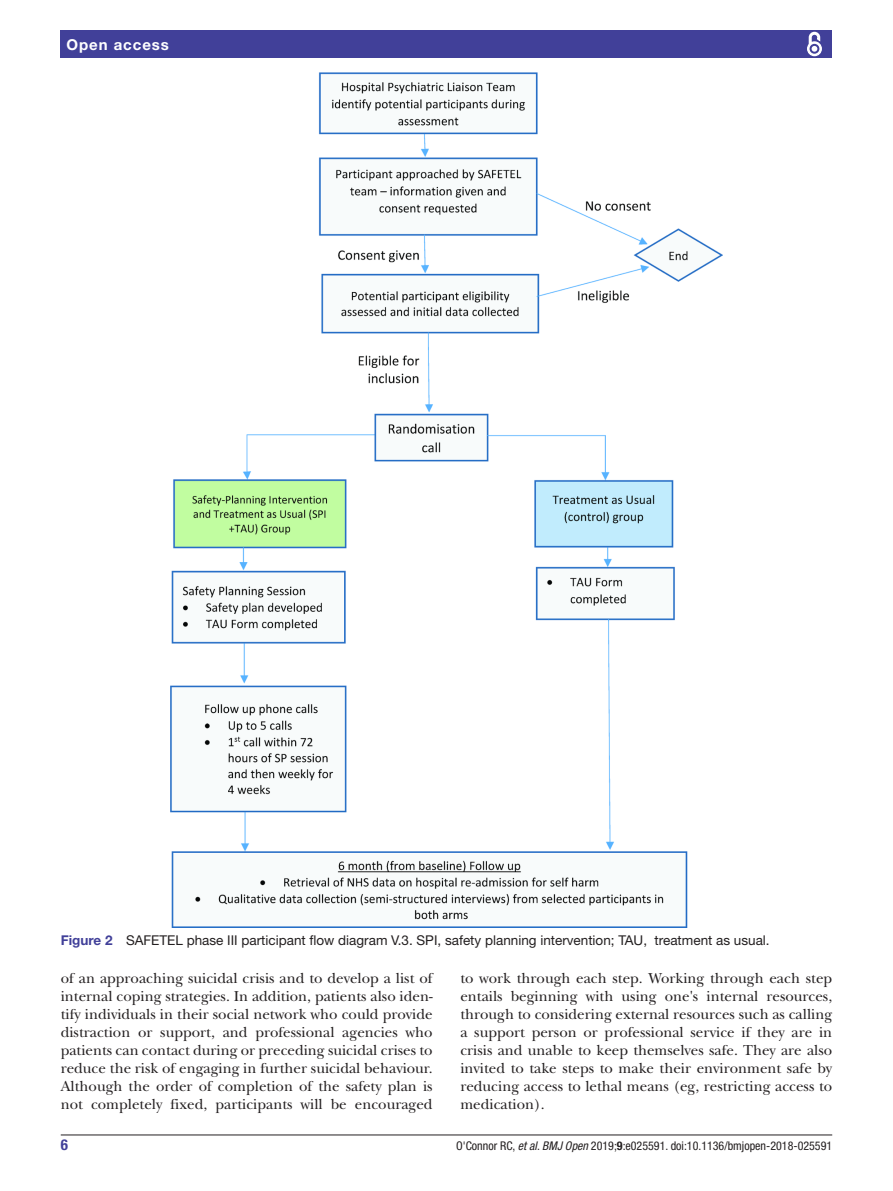
<style>
.page{position:relative;width:893px;height:1191px;background:#fff}
.page>*{position:absolute;margin:0;border:0;box-sizing:border-box;transform-origin:0 0}
.t1{font:15px/18px "New Baskerville";color:#231f20;text-align:justify}
.t2{font:700 15px "Helvetica Neue LT Std";letter-spacing:.065em;color:#fff}
.t3{font:700 condensed 15px "Helvetica Neue LT Std";color:#414099}
.t4{font:13.5px "Helvetica Neue LT Std";color:#231f20}
.t5{font:condensed 12px "Helvetica Neue LT Std";color:#231f20}
.s1{font-weight:700;color:#414099}
.s2{font-style:italic}
.s3{font-weight:700}
</style>
<div class="page">
<hr style="left:61px;top:1134px;width:771px;height:1px;background:#231f20">
<div style="left:61px;top:31px;width:771px;height:27px;background:#414099"></div>
<svg style="left:807px;top:31px;width:15px;height:26px"></svg>
<img style="left:170px;top:73px;width:553px;height:854px">
<p class="t2" style="left:66px;top:35px;width:104px">Open access</p>
<p class="t4" style="left:61px;top:932px;width:710px"><span class="s1">Figure 2</span> SAFETEL phase III participant flow diagram V.3. SPI, safety planning intervention; TAU, treatment as usual.</p>
<p class="t1" style="left:61px;top:969px;width:373px">of an approaching suicidal crisis and to develop a list of internal coping strategies. In addition, patients also iden&shy;tify individuals in their social network who could provide distraction or support, and professional agencies who patients can contact during or preceding suicidal crises to reduce the risk of engaging in further suicidal behaviour.<br>Although the order of completion of the safety plan is not completely fixed, participants will be encouraged</p>
<p class="t1" style="left:460px;top:969px;width:373px">to work through each step. Working through each step entails beginning with using one's internal resources, through to considering external resources such as calling a support person or professional service if they are in crisis and unable to keep themselves safe. They are also invited to take steps to make their environment safe by reducing access to lethal means (eg, restricting access to medication).</p>
<p class="t3" style="left:61px;top:1135px;width:9px">6</p>
<p class="t5" style="left:456px;top:1138px;width:378px">O'Connor RC, <span class="s2">et al</span>. <span class="s2">BMJ Open</span> 2019;<span class="s3">9</span>:e025591. doi:10.1136/bmjopen-2018-025591</p>
</div>
